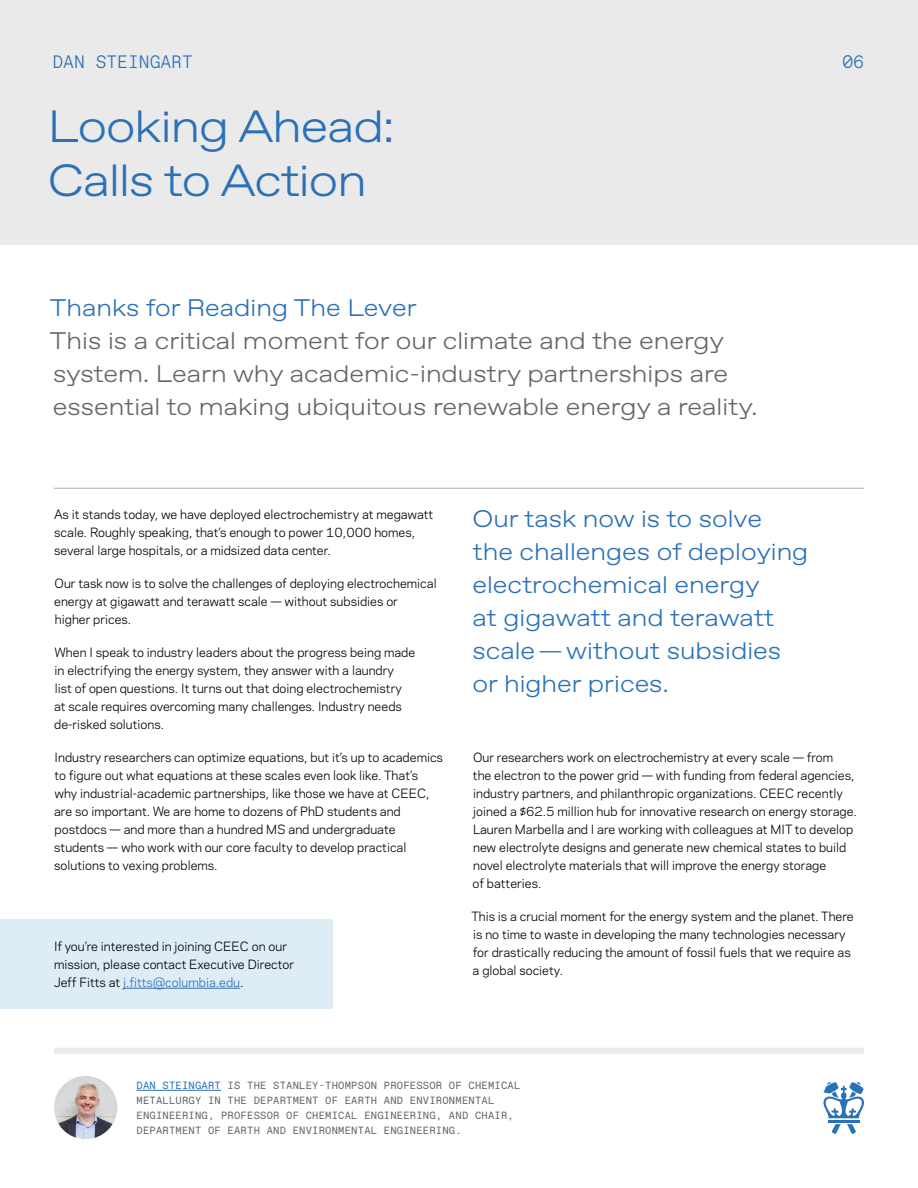
<style>
.page{position:relative;width:918px;height:1188px;background:#fff}
.page>*{position:absolute;margin:0;border:0;box-sizing:border-box;transform-origin:0 0}
.t1{font:300 45px/54px "ABC Favorit Extended Unlicensed Trial";letter-spacing:-.02em;color:#2b71b8}
.Quotes{font:300 24px/33px "ABC Favorit Extended Unlicensed Trial";color:#63666a}
.Quotes-2{font:300 24px/33px "ABC Favorit Extended Unlicensed Trial";color:#2b71b8}
.t2{font:300 18px "ABC Favorit Mono Unlicensed Trial";color:#2b71b8}
.Body_Copy{font:12px/18px "Galaxie Polaris";color:#000}
.Footnote{font:10.5px/15px "ABC Favorit Mono Unlicensed Trial";letter-spacing:.02em;color:#63666a}
.s1{color:#2b71b8}
</style>
<div class="page">
<div style="left:0;top:0;width:918px;height:244px;background:#eaeaea"></div>
<img style="left:54px;top:1076px;width:63px;height:63px;border-radius:32px">
<hr style="left:136px;top:1090px;width:85px;height:1px;background:#2b71b8">
<div style="left:54px;top:1048px;width:810px;height:6px;background:#eaeaea"></div>
<svg style="left:823px;top:1082px;width:41px;height:36px"></svg>
<hr style="left:828px;top:1120px;width:31px;height:3px;background:#2b71b8">
<svg style="left:832px;top:1124px;width:9px;height:10px"></svg>
<svg style="left:847px;top:1124px;width:9px;height:10px"></svg>
<div style="left:0;top:920px;width:333px;height:89px;background:#ddecf5"></div>
<hr style="left:54px;top:488px;width:810px;height:1px;background:#aeafae">
<hr style="left:123px;top:988px;width:117px;height:1px;background:#2b71b8">
<p class="t2" style="left:52px;top:49px;width:142px">DAN STEINGART</p>
<p class="t2" style="left:842px;top:49px;width:23px">06</p>
<p class="t1" style="left:48px;top:100px;width:348px">Looking Ahead:<br>Calls to Action</p>
<p class="Quotes" style="left:50px;top:291px;width:709px"><span class="s1">Thanks for Reading The Lever<br></span>This is a critical moment for our climate and the energy system. Learn why academic-industry partnerships are essential to making ubiquitous renewable energy a reality.</p>
<p class="Body_Copy" style="left:54px;top:505px;width:381px">As it stands today, we have deployed electrochemistry at megawatt scale. Roughly speaking, that’s enough to power 10,000 homes, several large hospitals, or a midsized data center.</p>
<p class="Body_Copy" style="left:54px;top:574px;width:384px">Our task now is to solve the challenges of deploying electrochemical energy at gigawatt and terawatt scale — without subsidies or<br>higher prices.</p>
<p class="Body_Copy" style="left:54px;top:643px;width:363px">When I speak to industry leaders about the progress being made in electrifying the energy system, they answer with a laundry<br>list of open questions. It turns out that doing electrochemistry at scale requires overcoming many challenges. Industry needs de-risked solutions.</p>
<p class="Body_Copy" style="left:54px;top:748px;width:390px">Industry researchers can optimize equations, but it’s up to academics to figure out what equations at these scales even look like. That’s why industrial-academic partnerships, like those we have at CEEC, are so important. We are home to dozens of PhD students and postdocs — and more than a hundred MS and undergraduate students — who work with our core faculty to develop practical solutions to vexing problems.</p>
<p class="Body_Copy" style="left:473px;top:748px;width:386px">Our researchers work on electrochemistry at every scale — from<br>the electron to the power grid — with funding from federal agencies, industry partners, and philanthropic organizations. CEEC recently joined a $62.5 million hub for innovative research on energy storage.<br>Lauren Marbella and I are working with colleagues at MIT to develop new electrolyte designs and generate new chemical states to build novel electrolyte materials that will improve the energy storage<br>of batteries.</p>
<p class="Body_Copy" style="left:471px;top:907px;width:384px">This is a crucial moment for the energy system and the planet. There is no time to waste in developing the many technologies necessary for drastically reducing the amount of fossil fuels that we require as a global society.</p>
<p class="Quotes-2" style="left:472px;top:503px;width:337px">Our task now is to solve the challenges of deploying electrochemical energy<br>at gigawatt and terawatt scale — without subsidies or higher prices.</p>
<p class="Body_Copy" style="left:54px;top:937px;width:242px">If you’re interested in joining CEEC on our mission, please contact Executive Director<br>Jeff Fitts at <span class="s1">j.fitts@columbia.edu</span>.</p>
<p class="Footnote" style="left:136px;top:1078px;width:385px"><span class="s1">DAN STEINGART</span> IS THE STANLEY-THOMPSON PROFESSOR OF CHEMICAL METALLURGY IN THE DEPARTMENT OF EARTH AND ENVIRONMENTAL ENGINEERING, PROFESSOR OF CHEMICAL ENGINEERING, AND CHAIR, DEPARTMENT OF EARTH AND ENVIRONMENTAL ENGINEERING.</p>
</div>
